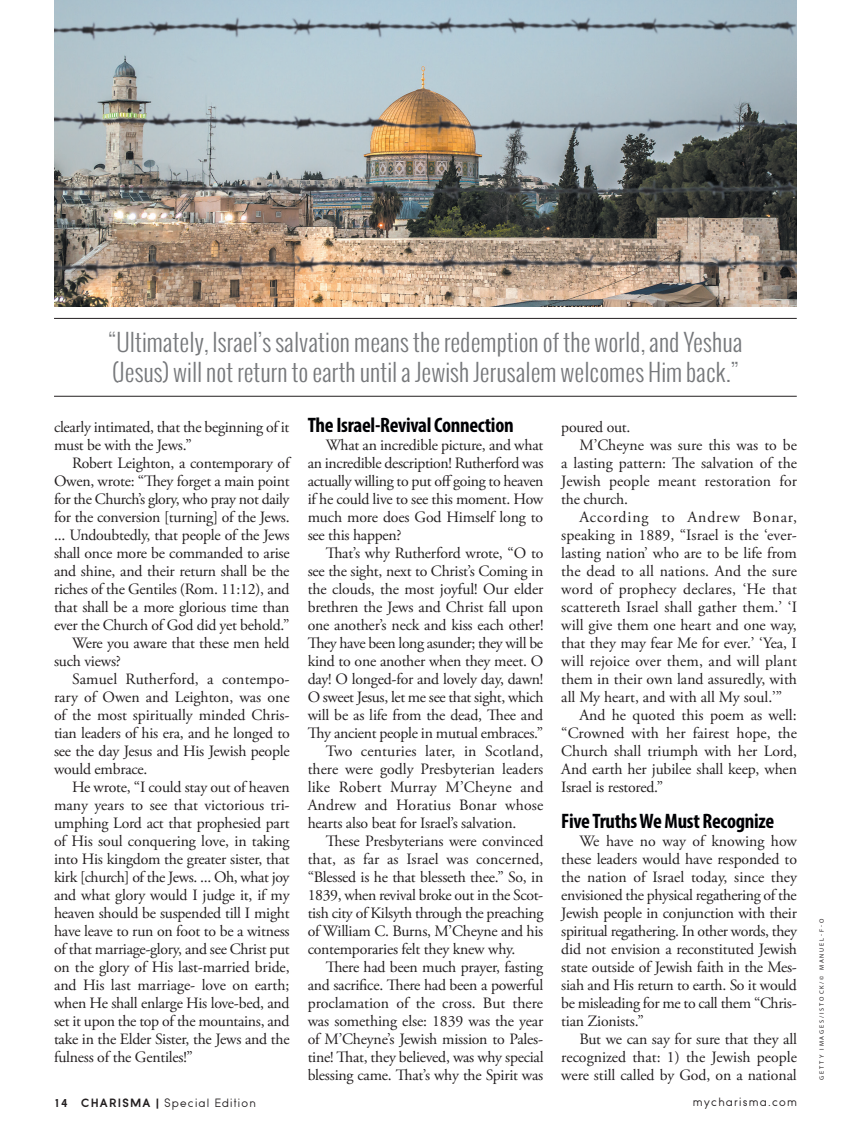
<style>
.page{position:relative;width:851px;height:1134px;background:#fff}
.page>*{position:absolute;margin:0;border:0;box-sizing:border-box;transform-origin:0 0}
.FEATURES-Pull_Quote--16pt{font:300 24px/30px "Oswald";color:#76787b}
.FEATURES-Body_head{font:700 condensed 21px "Myriad Pro";letter-spacing:-.015em;color:#000104}
.BODY_TEXT{font:15.75px/18px "Adobe Garamond Pro";letter-spacing:-.015em;color:#231f20;text-align:justify}
.t1{font:12px "Sofia";letter-spacing:.1em;color:#231f20}
.PHOTO-credit{font:6.3px "Myriad Pro";letter-spacing:.3em;color:#231f20}
.s1{font-weight:700}
</style>
<div class="page">
<hr style="left:54px;top:318px;width:742px;height:1px;background:#231f20">
<hr style="left:54px;top:396px;width:742px;height:1px;background:#231f20">
<img style="left:54px;top:0;width:742px;height:307px">
<p class="FEATURES-Pull_Quote--16pt" style="left:108px;top:327px;width:635px">“Ultimately, Israel’s salvation means the redemption of the world, and Yeshua (Jesus) will not return to earth until a Jewish Jerusalem welcomes Him back.”</p>
<p class="BODY_TEXT" style="left:54px;top:419px;width:237px">clearly intimated, that the beginning of it must be with the Jews.”</p>
<p class="BODY_TEXT" style="left:54px;top:455px;width:237px;text-indent:18px">Robert Leighton, a contemporary of Owen, wrote: “They forget a main point for the Church’s glory, who pray not daily for the conversion [turning] of the Jews. ... Undoubtedly, that people of the Jews shall once more be commanded to arise and shine, and their return shall be the riches of the Gentiles (Rom. 11:12), and that shall be a more glorious time than ever the Church of God did yet behold.”</p>
<p class="BODY_TEXT" style="left:54px;top:635px;width:237px;text-indent:18px">Were you aware that these men held such views?</p>
<p class="BODY_TEXT" style="left:54px;top:671px;width:237px;text-indent:18px">Samuel Rutherford, a contempo&shy;rary of Owen and Leighton, was one of the most spiritually minded Chris&shy;tian leaders of his era, and he longed to see the day Jesus and His Jewish people would embrace.</p>
<p class="BODY_TEXT" style="left:54px;top:779px;width:237px;text-indent:18px">He wrote, “I could stay out of heaven many years to see that victorious tri&shy;umphing Lord act that prophesied part of His soul conquering love, in taking into His kingdom the greater sister, that kirk [church] of the Jews. ... Oh, what joy and what glory would I judge it, if my heaven should be suspended till I might have leave to run on foot to be a witness of that marriage-glory, and see Christ put on the glory of His last-married bride, and His last marriage- love on earth; when He shall enlarge His love-bed, and set it upon the top of the mountains, and take in the Elder Sister, the Jews and the fulness of the Gentiles!”</p>
<p class="FEATURES-Body_head" style="left:308px;top:412px;width:207px">The Israel-Revival Connection</p>
<p class="BODY_TEXT" style="left:308px;top:437px;width:237px;text-indent:18px">What an incredible picture, and what an incredible description! Rutherford was actually willing to put off going to heaven if he could live to see this moment. How much more does God Himself long to see this happen?</p>
<p class="BODY_TEXT" style="left:308px;top:545px;width:237px;text-indent:18px">That’s why Rutherford wrote, “O to see the sight, next to Christ’s Coming in the clouds, the most joyful! Our elder brethren the Jews and Christ fall upon one another’s neck and kiss each other!<br>They have been long asunder; they will be kind to one another when they meet. O day! O longed-for and lovely day, dawn!<br>O sweet Jesus, let me see that sight, which will be as life from the dead, Thee and Thy ancient people in mutual embraces.”</p>
<p class="BODY_TEXT" style="left:308px;top:743px;width:237px;text-indent:18px">Two centuries later, in Scotland, there were godly Presbyterian leaders like Robert Murray M’Cheyne and Andrew and Horatius Bonar whose hearts also beat for Israel’s salvation.</p>
<p class="BODY_TEXT" style="left:308px;top:833px;width:237px;text-indent:18px">These Presbyterians were convinced that, as far as Israel was concerned, “Blessed is he that blesseth thee.” So, in 1839, when revival broke out in the Scot&shy;tish city of Kilsyth through the preaching of William C. Burns, M’Cheyne and his contemporaries felt they knew why.</p>
<p class="BODY_TEXT" style="left:308px;top:959px;width:237px;text-indent:18px">There had been much prayer, fasting and sacrifice. There had been a powerful proclamation of the cross. But there was something else: 1839 was the year of M’Cheyne’s Jewish mission to Pales&shy;tine! That, they believed, was why special blessing came. That’s why the Spirit was</p>
<p class="BODY_TEXT" style="left:561px;top:419px;width:71px">poured out.</p>
<p class="BODY_TEXT" style="left:561px;top:437px;width:237px;text-indent:18px">M’Cheyne was sure this was to be a lasting pattern: The salvation of the Jewish people meant restoration for the church.</p>
<p class="BODY_TEXT" style="left:561px;top:509px;width:237px;text-indent:18px">According to Andrew Bonar, speaking in 1889, “Israel is the ‘ever&shy;lasting nation’ who are to be life from the dead to all nations. And the sure word of prophecy declares, ‘He that scattereth Israel shall gather them.’ ‘I will give them one heart and one way, that they may fear Me for ever.’ ‘Yea, I will rejoice over them, and will plant them in their own land assuredly, with all My heart, and with all My soul.’”</p>
<p class="BODY_TEXT" style="left:561px;top:707px;width:237px;text-indent:18px">And he quoted this poem as well: “Crowned with her fairest hope, the Church shall triumph with her Lord, And earth her jubilee shall keep, when Israel is restored.”</p>
<p class="FEATURES-Body_head" style="left:561px;top:808px;width:214px">Five Truths We Must Recognize</p>
<p class="BODY_TEXT" style="left:561px;top:833px;width:237px;text-indent:18px">We have no way of knowing how these leaders would have responded to the nation of Israel today, since they envisioned the physical regathering of the Jewish people in conjunction with their spiritual regathering. In other words, they did not envision a reconstituted Jewish state outside of Jewish faith in the Mes&shy;siah and His return to earth. So it would be misleading for me to call them “Chris&shy;tian Zionists.”</p>
<p class="BODY_TEXT" style="left:561px;top:1031px;width:237px;text-indent:18px">But we can say for sure that they all recognized that: 1) the Jewish people were still called by God, on a national</p>
<p class="t1" style="left:54px;top:1096px;width:203px"><span class="s1">14 CHARISMA |</span> Special Edition</p>
<p class="t1" style="left:692px;top:1095px;width:106px">mycharisma.com</p>
<p class="PHOTO-credit" style="left:818px;top:1080px;width:163px;rotate:-90deg">GETTY IMAGES/ISTOCK/© MANUEL-F-O</p>
</div>
